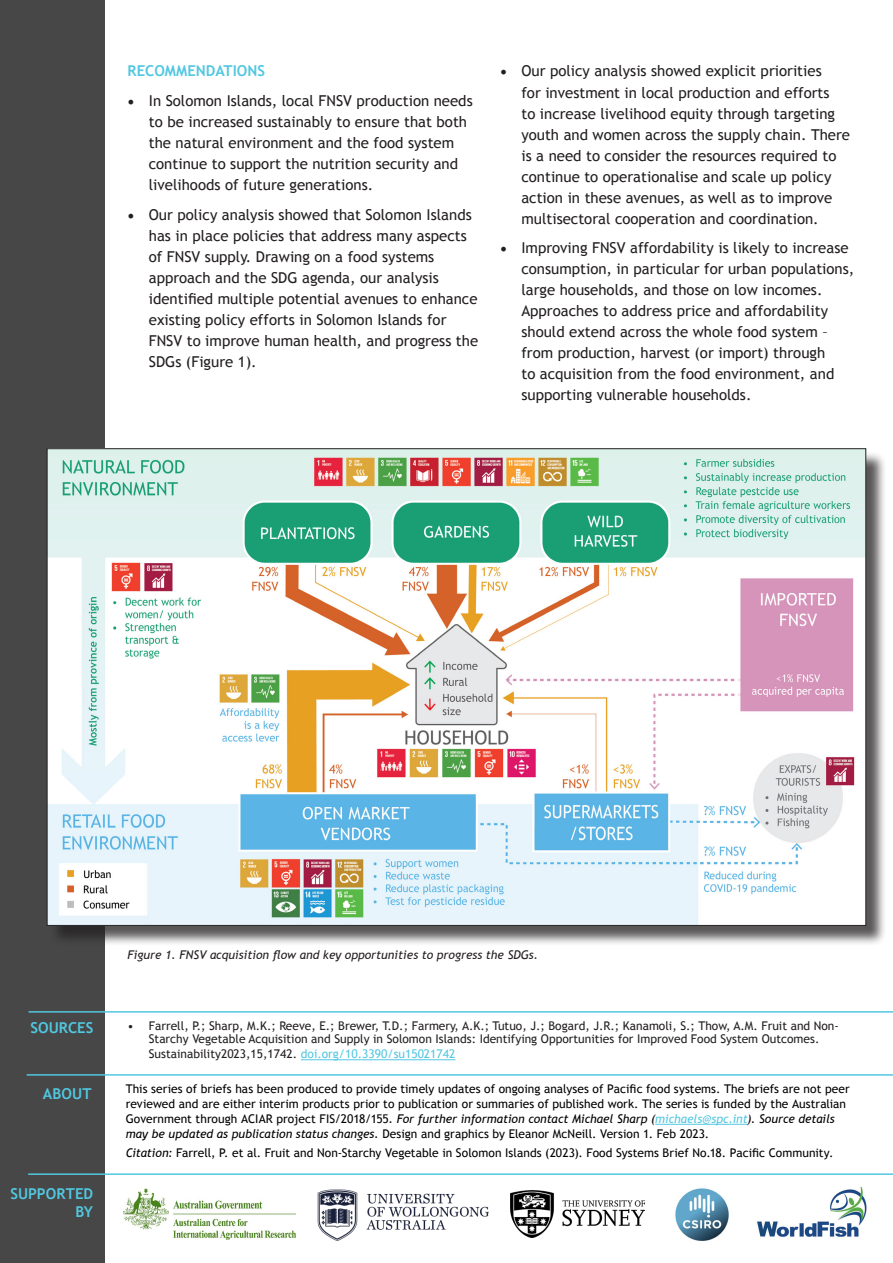
<style>
.page{position:relative;width:893px;height:1263px;background:#fff}
.page>*{position:absolute;margin:0;border:0;box-sizing:border-box;transform-origin:0 0}
.t1{font:15px/21px "Trebuchet MS";color:#231f20}
.t2{font:700 15px/18px "Trebuchet MS";color:#52c7e1;text-align:right}
.t3{font:12px/15px "Trebuchet MS";color:#000}
.t4{font:12px/13.5px "Trebuchet MS";color:#231f20;text-align:center}
.t5{font:italic 12px "Trebuchet MS";color:#231f20}
.s1{font-family:"Minion Pro";font-size:18px}
.s2{color:#52c7e1}
.s3{font-style:italic}
.s4{font-style:italic;color:#52c7e1}
</style>
<div class="page">
<div style="left:0;top:0;width:105px;height:1263px;background:#464746"></div>
<img style="left:675px;top:1188px;width:54px;height:53px">
<img style="left:510px;top:1191px;width:135px;height:46px">
<img style="left:317px;top:1189px;width:172px;height:52px">
<img style="left:757px;top:1186px;width:110px;height:51px">
<hr style="left:28px;top:1173px;width:865px;height:2px;background:#52c7e1">
<img style="left:124px;top:1189px;width:171px;height:50px">
<hr style="left:27px;top:1074px;width:866px;height:2px;background:#52c7e1">
<hr style="left:655px;top:1124px;width:92px;height:1px;background:#52c7e1">
<hr style="left:29px;top:1011px;width:864px;height:2px;background:#52c7e1">
<hr style="left:301px;top:1059px;width:154px;height:1px;background:#52c7e1">
<div style="left:49px;top:451px;width:837px;height:495px;background:#231f20;opacity:.75"></div>
<img style="left:49px;top:451px;width:815px;height:472px">
<p class="t2" style="left:128px;top:62px;width:139px">RECOMMENDATIONS</p>
<p class="t1" style="left:149px;top:90px;width:325px;text-indent:-21px"><span class="s1">•</span> In Solomon Islands, local FNSV production needs to be increased sustainably to ensure that both the natural environment and the food system continue to support the nutrition security and livelihoods of future generations.</p>
<p class="t1" style="left:149px;top:204px;width:331px;text-indent:-21px"><span class="s1">•</span> Our policy analysis showed that Solomon Islands has in place policies that address many aspects of FNSV supply. Drawing on a food systems approach and the SDG agenda, our analysis identified multiple potential avenues to enhance existing policy efforts in Solomon Islands for FNSV to improve human health, and progress the SDGs (Figure 1).</p>
<p class="t1" style="left:521px;top:61px;width:330px;text-indent:-21px"><span class="s1">•</span> Our policy analysis showed explicit priorities<br>for investment in local production and efforts<br>to increase livelihood equity through targeting youth and women across the supply chain. There is a need to consider the resources required to continue to operationalise and scale up policy action in these avenues, as well as to improve multisectoral cooperation and coordination.</p>
<p class="t1" style="left:521px;top:237px;width:334px;text-indent:-21px"><span class="s1">•</span> Improving FNSV affordability is likely to increase consumption, in particular for urban populations, large households, and those on low incomes.<br>Approaches to address price and affordability should extend across the whole food system – from production, harvest (or import) through<br>to acquisition from the food environment, and supporting vulnerable households.</p>
<p class="t5" style="left:128px;top:947px;width:412px">Figure 1. FNSV acquisition flow and key opportunities to progress the SDGs.</p>
<p class="t2" style="left:30px;top:1019px;width:65px">SOURCES</p>
<p class="t4" style="left:128px;top:1019px;width:713px">• Farrell, P.; Sharp, M.K.; Reeve, E.; Brewer, T.D.; Farmery, A.K.; Tutuo, J.; Bogard, J.R.; Kanamoli, S.; Thow, A.M. Fruit and Non-<br>Starchy Vegetable Acquisition and Supply in Solomon Islands: Identifying Opportunities for Improved Food System Outcomes.</p>
<p class="t4" style="left:149px;top:1047px;width:308px">Sustainability2023,15,1742. <span class="s2">doi.org/10.3390/su15021742</span></p>
<p class="t2" style="left:43px;top:1085px;width:50px">ABOUT</p>
<p class="t3" style="left:126px;top:1081px;width:726px">This series of briefs has been produced to provide timely updates of ongoing analyses of Pacific food systems. The briefs are not peer reviewed and are either interim products prior to publication or summaries of published work. The series is funded by the Australian Government through ACIAR project FIS/2018/155<span class="s3">. For further information contact Michael Sharp (</span><span class="s4">michaels@spc.int</span><span class="s3">). Source details may be updated as publication status changes.</span> Design and graphics by Eleanor McNeill. Version 1. Feb 2023.</p>
<p class="t3" style="left:126px;top:1145px;width:709px"><span class="s3">Citation:</span> Farrell, P. et al. Fruit and Non-Starchy Vegetable in Solomon Islands (2023). Food Systems Brief No.18. Pacific Community.</p>
<p class="t2" style="left:11px;top:1184px;width:84px">SUPPORTED<br>BY</p>
</div>
